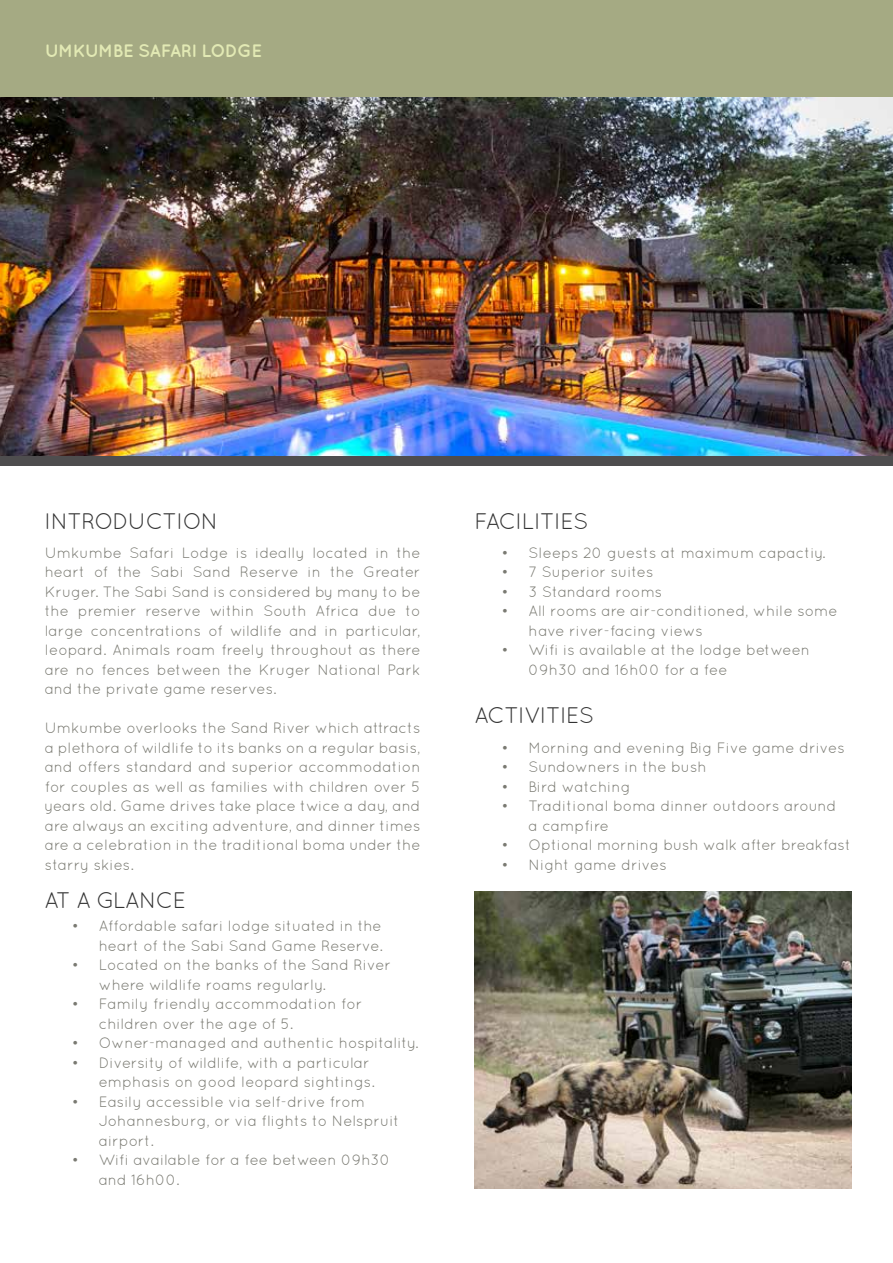
<style>
.page{position:relative;width:893px;height:1263px;background:#fff}
.page>*{position:absolute;margin:0;border:0;box-sizing:border-box;transform-origin:0 0}
.t1{font:22.5px "Quicksand";letter-spacing:-.025em;color:#333}
.t2{font:700 18px "Quicksand";letter-spacing:-.025em;color:#e2e9b4}
.t3{font:15px/19.5px "Quicksand";color:#59594f}
</style>
<div class="page">
<img style="left:0;top:96px;width:893px;height:360px">
<div style="left:0;top:456px;width:893px;height:9px;background:#4e4d4e"></div>
<div style="left:0;top:0;width:893px;height:96px;background:#a5aa83"></div>
<img style="left:475px;top:891px;width:376px;height:297px">
<p class="t2" style="left:45px;top:40px;width:219px">UMKUMBE SAFARI LODGE</p>
<h1 class="t1" style="left:45px;top:509px;width:175px">INTRODUCTION</h1>
<p class="t3" style="left:45px;top:542px;width:377px;text-align:justify">Umkumbe Safari Lodge is ideally located in the heart of the Sabi Sand Reserve in the Greater Kruger. The Sabi Sand is considered by many to be the premier reserve within South Africa due to large concentrations of wildlife and in particular, leopard. Animals roam freely throughout as there are no fences between the Kruger National Park and the private game reserves.</p>
<p class="t3" style="left:45px;top:718px;width:377px;text-align:justify">Umkumbe overlooks the Sand River which attracts a plethora of wildlife to its banks on a regular basis, and offers standard and superior accommodation for couples as well as families with children over 5 years old. Game drives take place twice a day, and are always an exciting adventure, and dinner times are a celebration in the traditional boma under the starry skies.</p>
<h1 class="t1" style="left:45px;top:887px;width:143px">AT A GLANCE</h1>
<p class="t3" style="left:72px;top:916px;width:313px;text-align:right">• Affordable safari lodge situated in the heart of the Sabi Sand Game Reserve.</p>
<p class="t3" style="left:99px;top:955px;width:294px;text-indent:-27px">• Located on the banks of the Sand River where wildlife roams regularly.</p>
<p class="t3" style="left:99px;top:994px;width:265px;text-indent:-27px">• Family friendly accommodation for children over the age of 5.</p>
<p class="t3" style="left:72px;top:1033px;width:348px">• Owner-managed and authentic hospitality.</p>
<p class="t3" style="left:99px;top:1052px;width:278px;text-indent:-27px">• Diversity of wildlife, with a particular emphasis on good leopard sightings.</p>
<p class="t3" style="left:99px;top:1091px;width:302px;text-indent:-27px">• Easily accessible via self-drive from<br>Johannesburg, or via flights to Nelspruit airport.</p>
<p class="t3" style="left:99px;top:1150px;width:293px;text-indent:-27px">• Wifi available for a fee between 09h30 and 16h00.</p>
<h1 class="t1" style="left:474px;top:509px;width:115px">FACILITIES</h1>
<p class="t3" style="left:501px;top:542px;width:326px">• Sleeps 20 guests at maximum capactiy.</p>
<p class="t3" style="left:501px;top:562px;width:153px">• 7 Superior suites</p>
<p class="t3" style="left:501px;top:581px;width:162px">• 3 Standard rooms</p>
<p class="t3" style="left:528px;top:601px;width:311px;text-indent:-27px">• All rooms are air-conditioned, while some have river-facing views</p>
<p class="t3" style="left:528px;top:640px;width:283px;text-indent:-27px">• Wifi is available at the lodge between<br>09h30 and 16h00 for a fee</p>
<h1 class="t1" style="left:474px;top:702px;width:121px">ACTIVITIES</h1>
<p class="t3" style="left:501px;top:737px;width:345px">• Morning and evening Big Five game drives</p>
<p class="t3" style="left:501px;top:757px;width:207px">• Sundowners in the bush</p>
<p class="t3" style="left:501px;top:776px;width:131px">• Bird watching</p>
<p class="t3" style="left:528px;top:796px;width:309px;text-indent:-27px">• Traditional boma dinner outdoors around a campfire</p>
<p class="t3" style="left:501px;top:835px;width:351px">• Optional morning bush walk after breakfast</p>
<p class="t3" style="left:501px;top:854px;width:167px">• Night game drives</p>
</div>
